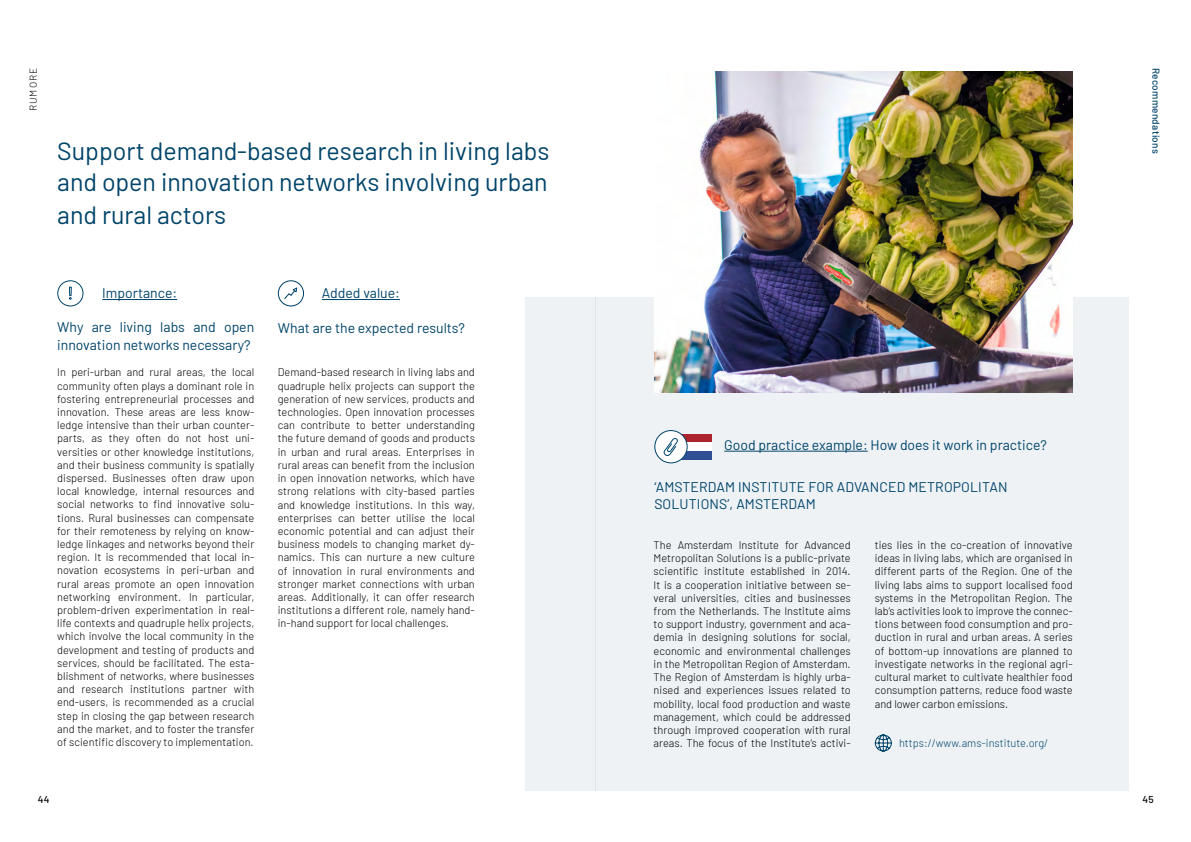
<style>
.page{position:relative;width:1191px;height:842px;background:#fff}
.page>*{position:absolute;margin:0;border:0;box-sizing:border-box;transform-origin:0 0}
.t1{font:25px/31.7px "Barlow";color:#00446a;text-align:justify}
.t2{font:14px/16.8px "Barlow";color:#00446a}
.t3{font:300 11px/13.2px "Barlow";color:#000;text-align:justify}
.t4{font:300 11px "Barlow";color:#00446a}
.t5{font:500 10px "Barlow";letter-spacing:.025em;color:#00446a}
.t6{font:300 10px "Barlow";letter-spacing:.1em;color:#000}
.t7{font:500 10px "Barlow";color:#000}
</style>
<div class="page">
<div style="left:595px;top:297px;width:533px;height:493px;background:#eef2f5"></div>
<div style="left:673px;top:434px;width:38px;height:8px;background:#ab242e"></div>
<div style="left:673px;top:451px;width:38px;height:8px;background:#2e4f94"></div>
<div style="left:673px;top:442px;width:38px;height:9px;background:#fff"></div>
<div style="left:655px;top:431px;width:32px;height:32px;background:#fff;border-radius:50%"></div>
<div style="left:654px;top:430px;width:33px;height:33px;border:1px solid #00446a;border-radius:50%"></div>
<svg style="left:663px;top:438px;width:15px;height:18px"></svg>
<img style="left:654px;top:72px;width:418px;height:321px">
<hr style="left:724px;top:451px;width:143px;height:1px;background:#00446a">
<hr style="left:102px;top:299px;width:75px;height:1px;background:#00446a">
<hr style="left:322px;top:299px;width:78px;height:1px;background:#00446a">
<div style="left:57px;top:280px;width:26px;height:26px;border:1px solid #00446a;border-radius:50%"></div>
<svg style="left:69px;top:287px;width:3px;height:13px"></svg>
<div style="left:278px;top:280px;width:26px;height:26px;border:1px solid #00446a;border-radius:50%"></div>
<svg style="left:284px;top:287px;width:14px;height:13px"></svg>
<div style="left:524px;top:297px;width:71px;height:493px;background:#eef2f5"></div>
<svg style="left:874px;top:734px;width:18px;height:17px"></svg>
<p class="t6" style="left:26px;top:111px;width:45px;rotate:-90deg">RUMORE</p>
<h1 class="t1" style="left:57px;top:133px;width:494px">Support demand-based research in living labs and open innovation networks involving urban and rural actors</h1>
<p class="t2" style="left:102px;top:284px;width:76px">Importance:</p>
<p class="t2" style="left:57px;top:317px;width:198px;line-height:18px">Why are living labs and open innovation networks necessary?</p>
<p class="t3" style="left:57px;top:365px;width:199px">In peri-urban and rural areas, the local community often plays a dominant role in fostering entrepreneurial processes and innovation. These areas are less know&shy;ledge intensive than their urban counter&shy;parts, as they often do not host uni&shy;versities or other knowledge institutions, and their business community is spatially dispersed. Businesses often draw upon local knowledge, internal resources and social networks to find innovative solu&shy;tions. Rural businesses can compensate for their remoteness by relying on know&shy;ledge linkages and networks beyond their region. It is recommended that local in&shy;novation ecosystems in peri-urban and rural areas promote an open innovation networking environment. In particular, problem-driven experimentation in real&shy;life contexts and quadruple helix projects, which involve the local community in the development and testing of products and services, should be facilitated. The esta&shy;blishment of networks, where businesses and research institutions partner with end-users, is recommended as a crucial step in closing the gap between research and the market, and to foster the transfer of scientific discovery to implementation.</p>
<p class="t2" style="left:322px;top:284px;width:80px">Added value:</p>
<p class="t2" style="left:278px;top:319px;width:189px">What are the expected results?</p>
<p class="t3" style="left:278px;top:365px;width:199px">Demand-based research in living labs and quadruple helix projects can support the generation of new services, products and technologies. Open innovation processes can contribute to better understanding the future demand of goods and products in urban and rural areas. Enterprises in rural areas can benefit from the inclusion in open innovation networks, which have strong relations with city-based parties and knowledge institutions. In this way, enterprises can better utilise the local economic potential and can adjust their business models to changing market dy&shy;namics. This can nurture a new culture of innovation in rural environments and stronger market connections with urban areas. Additionally, it can offer research institutions a different role, namely hand&shy;in-hand support for local challenges.</p>
<p class="t5" style="left:1163px;top:68px;width:87px;rotate:90deg">Recommendations</p>
<p class="t2" style="left:724px;top:436px;width:324px">Good practice example: How does it work in practice?</p>
<p class="t2" style="left:654px;top:478px;width:354px">‘AMSTERDAM INSTITUTE FOR ADVANCED METROPOLITAN<br>SOLUTIONS’, AMSTERDAM</p>
<p class="t3" style="left:653px;top:538px;width:199px">The Amsterdam Institute for Advanced Metropolitan Solutions is a public-private scientific institute established in 2014.<br>It is a cooperation initiative between se&shy;veral universities, cities and businesses from the Netherlands. The Institute aims to support industry, government and aca&shy;demia in designing solutions for social, economic and environmental challenges in the Metropolitan Region of Amsterdam.<br>The Region of Amsterdam is highly urba&shy;nised and experiences issues related to mobility, local food production and waste management, which could be addressed through improved cooperation with rural areas. The focus of the Institute’s activi-</p>
<p class="t3" style="left:874px;top:538px;width:199px">ties lies in the co-creation of innovative ideas in living labs, which are organised in different parts of the Region. One of the living labs aims to support localised food systems in the Metropolitan Region. The lab’s activities look to improve the connec&shy;tions between food consumption and pro&shy;duction in rural and urban areas. A series of bottom-up innovations are planned to investigate networks in the regional agri&shy;cultural market to cultivate healthier food consumption patterns, reduce food waste and lower carbon emissions.</p>
<p class="t4" style="left:899px;top:735px;width:151px">https://www.ams-institute.org/</p>
<p class="t7" style="left:38px;top:792px;width:13px">44</p>
<p class="t7" style="left:1142px;top:792px;width:13px">45</p>
</div>
